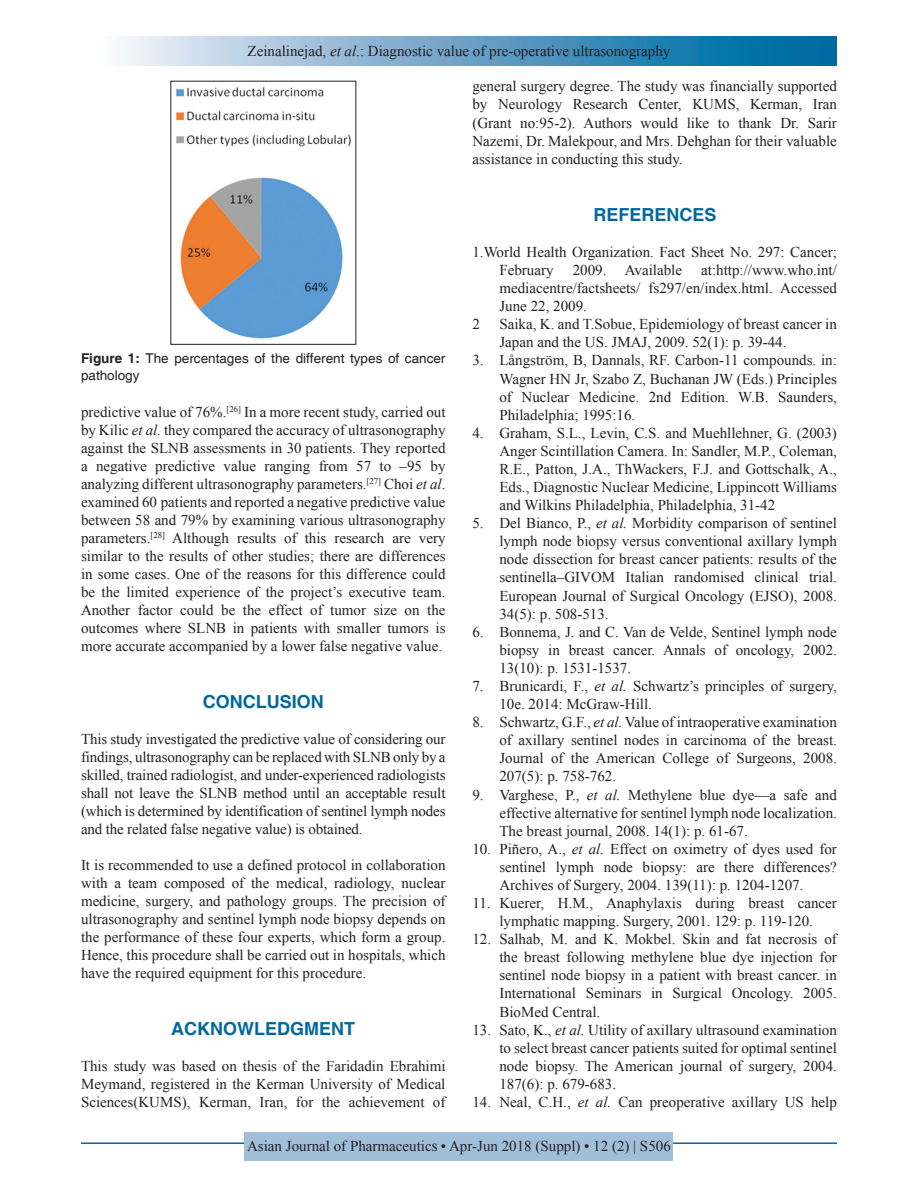
<style>
.page{position:relative;width:918px;height:1188px;background:#fff}
.page>*{position:absolute;margin:0;border:0;box-sizing:border-box;transform-origin:0 0}
.t1{font:700 18px "Helvetica";color:#00689e}
.REF{font:15px/18.1px "Times New Roman";color:#231f20;text-align:justify}
.TX{font:15px/18px "Times New Roman";color:#231f20;text-align:justify}
.FGC{font:13.5px/16.5px "Helvetica";color:#231f20}
.s1{font-style:italic}
.s2{font-weight:700}
</style>
<div class="page">
<div style="left:81px;top:37px;width:756px;height:28px;background:linear-gradient(to right,#fcf4fb,#005d99)"></div>
<hr style="left:81px;top:1142px;width:756px;height:2px;background:#00689e">
<div style="left:245px;top:1132px;width:428px;height:28px;background:#a2bfda"></div>
<img style="left:175px;top:87px;width:176px;height:252px">
<p class="TX" style="left:248px;top:42px;width:424px">Zeinalinejad, <span class="s1">et al</span>.: Diagnostic value of pre-operative ultrasonography</p>
<p class="TX" style="left:472px;top:77px;width:366px">general surgery degree. The study was financially supported by Neurology Research Center, KUMS, Kerman, Iran (Grant no:95-2). Authors would like to thank Dr. Sarir Nazemi, Dr. Malekpour, and Mrs. Dehghan for their valuable assistance in conducting this study.</p>
<p class="FGC" style="left:81px;top:351px;width:366px"><span class="s2">Figure 1:</span> The percentages of the different types of cancer pathology</p>
<p class="TX" style="left:81px;top:403px;width:366px">predictive value of 76%.<sup>[26]</sup> In a more recent study, carried out by Kilic <span class="s1">et al.</span> they compared the accuracy of ultrasonography against the SLNB assessments in 30 patients. They reported a negative predictive value ranging from 57 to –95 by analyzing different ultrasonography parameters.<sup>[27]</sup> Choi <span class="s1">et al</span>. examined 60 patients and reported a negative predictive value between 58 and 79% by examining various ultrasonography parameters.<sup>[28]</sup> Although results of this research are very similar to the results of other studies; there are differences in some cases. One of the reasons for this difference could be the limited experience of the project’s executive team.<br>Another factor could be the effect of tumor size on the outcomes where SLNB in patients with smaller tumors is more accurate accompanied by a lower false negative value.</p>
<h1 class="t1" style="left:203px;top:691px;width:122px">CONCLUSION</h1>
<p class="TX" style="left:81px;top:730px;width:366px">This study investigated the predictive value of considering our findings, ultrasonography can be replaced with SLNB only by a skilled, trained radiologist, and under-experienced radiologists shall not leave the SLNB method until an acceptable result (which is determined by identification of sentinel lymph nodes and the related false negative value) is obtained.</p>
<p class="TX" style="left:81px;top:856px;width:366px">It is recommended to use a defined protocol in collaboration with a team composed of the medical, radiology, nuclear medicine, surgery, and pathology groups. The precision of ultrasonography and sentinel lymph node biopsy depends on the performance of these four experts, which form a group.<br>Hence, this procedure shall be carried out in hospitals, which have the required equipment for this procedure.</p>
<h1 class="t1" style="left:171px;top:1018px;width:185px">ACKNOWLEDGMENT</h1>
<p class="TX" style="left:81px;top:1057px;width:366px">This study was based on thesis of the Faridadin Ebrahimi Meymand, registered in the Kerman University of Medical Sciences(KUMS), Kerman, Iran, for the achievement of</p>
<h1 class="t1" style="left:594px;top:204px;width:125px">REFERENCES</h1>
<p class="REF" style="left:499px;top:242px;width:339px;text-indent:-27px">1.World Health Organization. Fact Sheet No. 297: Cancer;<br>February</p>
<p class="REF" style="left:499px;top:260px;width:339px;text-indent:202px">at:http://www.who.int/ mediacentre/factsheets/ fs297/en/index.html. Accessed June 22, 2009.</p>
<p class="REF" style="left:573px;top:260px;width:111px">2009. Available</p>
<p class="REF" style="left:472px;top:315px;width:9px">2</p>
<p class="REF" style="left:499px;top:315px;width:339px">Saika, K. and T.Sobue, Epidemiology of breast cancer in<br>Japan and the US. JMAJ, 2009. 52(1): p. 39-44.</p>
<p class="REF" style="left:499px;top:351px;width:339px;text-indent:-27px">3. Långström, B, Dannals, RF. Carbon-11 compounds. in:<br>Wagner HN Jr, Szabo Z, Buchanan JW (Eds.) Principles of Nuclear Medicine. 2nd Edition. W.B. Saunders, Philadelphia; 1995:16.</p>
<p class="REF" style="left:499px;top:423px;width:339px;text-indent:-27px">4. Graham, S.L., Levin, C.S. and Muehllehner, G. (2003)<br>Anger Scintillation Camera. In: Sandler, M.P., Coleman, R.E., Patton, J.A., ThWackers, F.J. and Gottschalk, A., Eds., Diagnostic Nuclear Medicine, Lippincott Williams and Wilkins Philadelphia, Philadelphia, 31-42</p>
<p class="REF" style="left:499px;top:514px;width:339px;text-indent:-27px">5. Del Bianco, P., <span class="s1">et al.</span> Morbidity comparison of sentinel lymph node biopsy versus conventional axillary lymph node dissection for breast cancer patients: results of the sentinella–GIVOM Italian randomised clinical trial.<br>European Journal of Surgical Oncology (EJSO), 2008.<br>34(5): p. 508-513.</p>
<p class="REF" style="left:499px;top:622px;width:339px;text-indent:-27px">6. Bonnema, J. and C. Van de Velde, Sentinel lymph node biopsy in breast cancer. Annals of oncology, 2002.<br>13(10): p. 1531-1537.</p>
<p class="REF" style="left:499px;top:676px;width:339px;text-indent:-27px">7. Brunicardi, F., <span class="s1">et al.</span> Schwartz’s principles of surgery,<br>10e. 2014: McGraw-Hill.</p>
<p class="REF" style="left:499px;top:713px;width:339px;text-indent:-27px">8. Schwartz, G.F., <span class="s1">et al.</span> Value of intraoperative examination of axillary sentinel nodes in carcinoma of the breast.<br>Journal of the American College of Surgeons, 2008.<br>207(5): p. 758-762.</p>
<p class="REF" style="left:499px;top:785px;width:339px;text-indent:-27px">9. Varghese, P., <span class="s1">et al.</span> Methylene blue dye—a safe and effective alternative for sentinel lymph node localization.<br>The breast journal, 2008. 14(1): p. 61-67.</p>
<p class="REF" style="left:499px;top:839px;width:339px;text-indent:-27px">10. Piñero, A., <span class="s1">et al.</span> Effect on oximetry of dyes used for sentinel lymph node biopsy: are there differences?<br>Archives of Surgery, 2004. 139(11): p. 1204-1207.</p>
<p class="REF" style="left:472px;top:893px;width:366px;text-align:center">11. Kuerer, H.M., Anaphylaxis during breast cancer lymphatic mapping. Surgery, 2001. 129: p. 119-120.</p>
<p class="REF" style="left:499px;top:930px;width:339px;text-indent:-27px">12. Salhab, M. and K. Mokbel. Skin and fat necrosis of the breast following methylene blue dye injection for sentinel node biopsy in a patient with breast cancer. in International Seminars in Surgical Oncology. 2005.<br>BioMed Central.</p>
<p class="REF" style="left:499px;top:1020px;width:339px;text-indent:-27px">13. Sato, K., <span class="s1">et al.</span> Utility of axillary ultrasound examination to select breast cancer patients suited for optimal sentinel node biopsy. The American journal of surgery, 2004.<br>187(6): p. 679-683.</p>
<p class="REF" style="left:472px;top:1092px;width:366px">14. Neal, C.H., <span class="s1">et al.</span> Can preoperative axillary US help</p>
<p class="TX" style="left:247px;top:1137px;width:425px">Asian Journal of Pharmaceutics • Apr-Jun 2018 (Suppl) • 12 (2) | S506</p>
</div>
